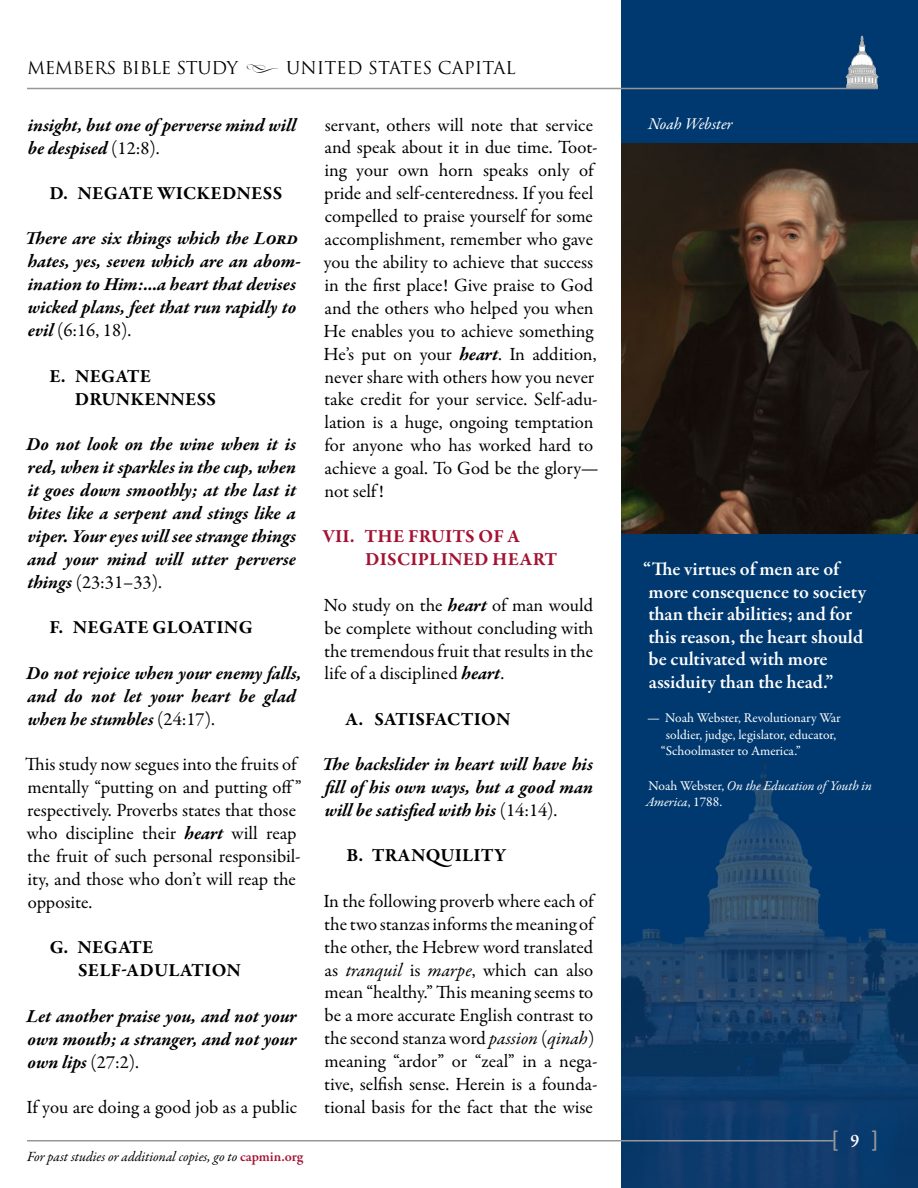
<style>
.page{position:relative;width:918px;height:1188px;background:#fff}
.page>*{position:absolute;margin:0;border:0;box-sizing:border-box;transform-origin:0 0}
.t1{font:24px "Calibri";color:#969798}
.t2{font:600 19.5px/22.5px "Garamond Premr Pro";letter-spacing:-.005em;color:#fff}
.Body{font:18.75px/23px "Garamond Premr Pro";color:#000}
.Scripture_Bold_Itali{font:italic 700 18.75px/23px "Garamond Premr Pro";color:#000}
.t3{font:700 18.75px/23px "Garamond Premr Pro";letter-spacing:.01em;color:#000}
.t4{font:700 18.75px/23px "Garamond Premr Pro";letter-spacing:.01em;color:#a41232}
.t5{font:17.25px "Trajan Pro";letter-spacing:-.02em;color:#000}
.Name{font:italic 16.5px "Garamond Premr Pro";letter-spacing:-.005em;color:#fff}
.t6{font:italic 14.1px "Garamond Premr Pro";letter-spacing:-.005em;color:#000}
.Attribution{font:13.5px "Garamond Premr Pro";color:#fff}
.Source{font:italic 13.5px/16.5px "Garamond Premr Pro";color:#fff}
.s1{font-family:"Daughter Flourish";font-size:22.5px}
.s2{font-weight:400;font-style:normal}
.s3{font-weight:700;font-style:italic}
.s4{font-weight:600;font-style:normal;color:#a41232}
.s5{font-style:italic}
.s6{font-style:normal}
.s7{font-family:"Garamond Premr Pro";font-weight:600;font-size:18px;color:#fff}
</style>
<div class="page">
<img style="left:621px;top:0;width:297px;height:1188px">
<hr style="left:27px;top:1140px;width:807px;height:2px;background:#969798">
<svg style="left:846px;top:36px;width:32px;height:52px"></svg>
<hr style="left:27px;top:88px;width:851px;height:1px;background:#969798">
<img style="left:621px;top:143px;width:297px;height:391px">
<p class="t5" style="left:27px;top:57px;width:490px">MEMBERS BIBLE STUDY <span class="s1">&amp;</span> UNITED STATES CAPITAL</p>
<p class="Scripture_Bold_Itali" style="left:28px;top:114px;width:270px">insight, but one of perverse mind will be despised <span class="s2">(12:8).</span></p>
<p class="t3" style="left:49px;top:182px;width:234px">D. NEGATE WICKEDNESS</p>
<p class="Scripture_Bold_Itali" style="left:25px;top:228px;width:278px">There are six things which the Lord hates, yes, seven which are an abom&shy;ination to Him:…a heart that devises wicked plans, feet that run rapidly to evil <span class="s2">(6:16, 18).</span></p>
<p class="t3" style="left:75px;top:365px;width:143px;text-indent:-25px">E. NEGATE<br>DRUNKENNESS</p>
<p class="Scripture_Bold_Itali" style="left:27px;top:434px;width:271px;text-align:justify">Do not look on the wine when it is red, when it sparkles in the cup, when it goes down smoothly; at the last it bites like a serpent and stings like a viper. Your eyes will see strange things and your mind will utter perverse things <span class="s2">(23:31–33).</span></p>
<p class="t3" style="left:50px;top:616px;width:205px">F. NEGATE GLOATING</p>
<p class="Scripture_Bold_Itali" style="left:27px;top:662px;width:277px">Do not rejoice when your enemy falls, and do not let your heart be glad when he stumbles <span class="s2">(24:17).</span></p>
<p class="Body" style="left:25px;top:753px;width:278px">This study now segues into the fruits of mentally “putting on and putting off” respectively. Proverbs states that those who discipline their <span class="s3">heart</span> will reap the fruit of such personal responsibil&shy;ity, and those who don’t will reap the opposite.</p>
<p class="t3" style="left:78px;top:936px;width:164px;text-indent:-28px">G. NEGATE<br>SELF-ADULATION</p>
<p class="Scripture_Bold_Itali" style="left:26px;top:1005px;width:272px;text-align:justify">Let another praise you, and not your own mouth; a stranger, and not your own lips <span class="s2">(27:2).</span></p>
<p class="Body" style="left:27px;top:1096px;width:272px">If you are doing a good job as a public</p>
<p class="t6" style="left:27px;top:1148px;width:278px">For past studies or additional copies, go to <span class="s4">capmin.org</span></p>
<p class="Body" style="left:324px;top:114px;width:277px">servant, others will note that service and speak about it in due time. Toot&shy;ing your own horn speaks only of pride and self-centeredness. If you feel compelled to praise yourself for some accomplishment, remember who gave you the ability to achieve that success in the first place! Give praise to God and the others who helped you when He enables you to achieve something He’s put on your <span class="s3">heart</span>. In addition, never share with others how you never take credit for your service. Self-adu&shy;lation is a huge, ongoing temptation for anyone who has worked hard to achieve a goal. To God be the glory— not self !</p>
<p class="t4" style="left:365px;top:525px;width:194px;text-indent:-43px">VII. THE FRUITS OF A<br>DISCIPLINED HEART</p>
<p class="Body" style="left:324px;top:594px;width:271px;text-align:justify">No study on the <span class="s3">heart</span> of man would be complete without concluding with the tremendous fruit that results in the life of a disciplined <span class="s3">heart</span>.</p>
<p class="t3" style="left:346px;top:708px;width:166px">A. SATISFACTION</p>
<p class="Scripture_Bold_Itali" style="left:322px;top:754px;width:272px;text-align:justify">The backslider in heart will have his fill of his own ways, but a good man will be satisfied with his <span class="s2">(14:14).</span></p>
<p class="t3" style="left:346px;top:844px;width:161px">B. TRANQUILITY</p>
<p class="Body" style="left:324px;top:890px;width:276px">In the following proverb where each of the two stanzas informs the meaning of the other, the Hebrew word translated as <span class="s5">tranquil</span> is <span class="s5">marpe</span>, which can also mean “healthy.” This meaning seems to be a more accurate English contrast to the second stanza word <span class="s5">passion</span> (<span class="s5">qinah</span>) meaning “ardor” or “zeal” in a nega&shy;tive, selfish sense. Herein is a founda&shy;tional basis for the fact that the wise</p>
<p class="Name" style="left:648px;top:113px;width:86px">Noah Webster</p>
<p class="t2" style="left:643px;top:558px;width:224px">“The virtues of men are of more consequence to society than their abilities; and for this reason, the heart should be cultivated with more assiduity than the head.”</p>
<p class="Attribution" style="left:647px;top:710px;width:195px">— Noah Webster, Revolutionary War</p>
<p class="Attribution" style="left:666px;top:726px;width:172px">soldier, judge, legislator, educator,</p>
<p class="Attribution" style="left:661px;top:743px;width:142px">“Schoolmaster to America.”</p>
<p class="Source" style="left:646px;top:778px;width:228px"><span class="s6">Noah Webster,</span> On the Education of Youth in<br>America<span class="s6">, 1788.</span></p>
<p class="t1" style="left:831px;top:1122px;width:49px">[ <span class="s7">9</span> ]</p>
</div>
